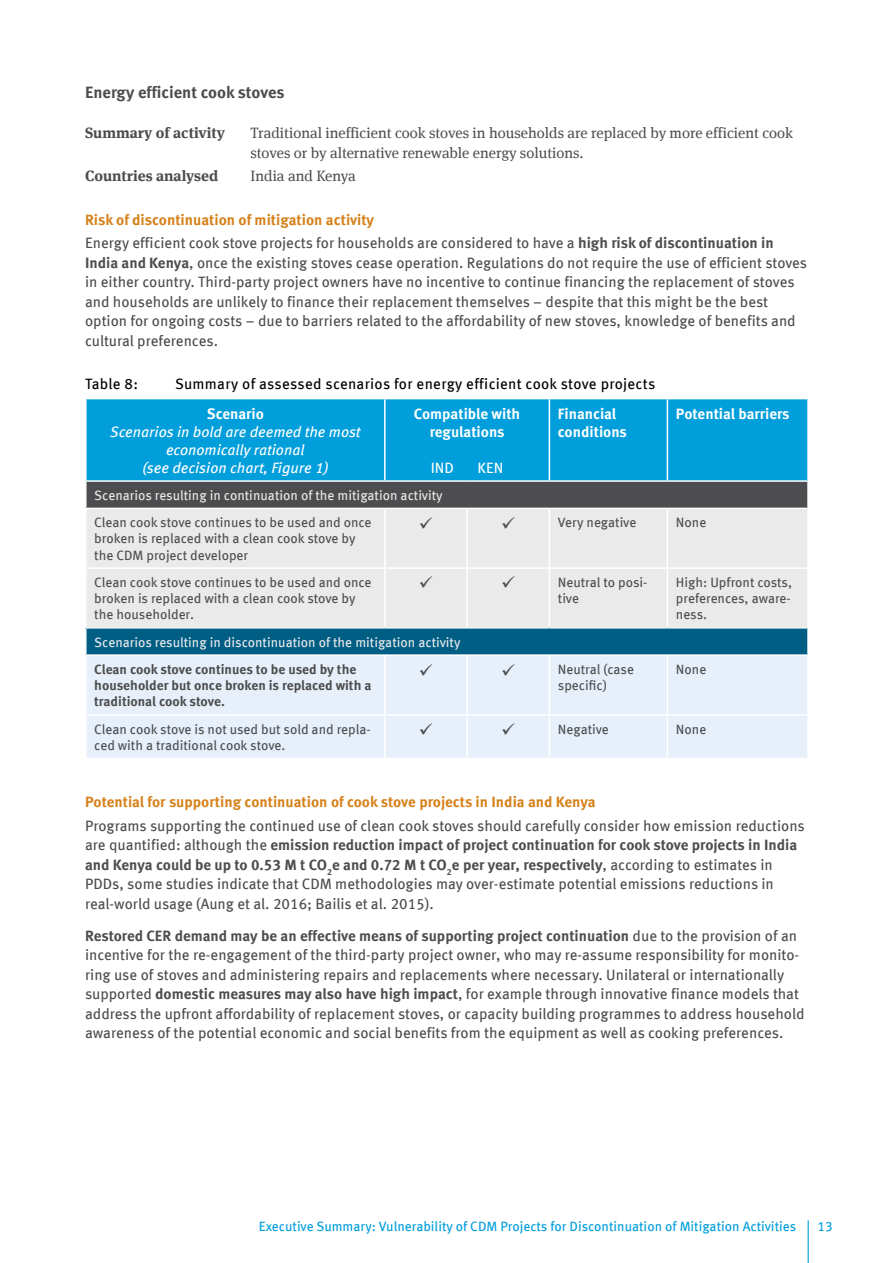
<style>
.page{position:relative;width:893px;height:1263px;background:#fff}
.page>*{position:absolute;margin:0;border:0;box-sizing:border-box;transform-origin:0 0}
.Überschrift_4{font:700 16.5px "Meta Offc";color:#4d4d4f}
.Fließtext{font:15px/19.5px "Meta Offc";color:#4d4d4f}
.Fließtext-2{font:15px/19.5px "Meta Serif Offc";color:#4d4d4f}
.Überschrift_5{font:700 15px "Meta Offc";color:#d68119}
.Tabellenkopf{font:italic 15px/18px "Meta Offc";color:#fff;text-align:center}
.Tabellenkopf-2{font:700 15px/18px "Meta Offc";color:#fff;text-align:center}
.t1{font:15px "Meta Offc";letter-spacing:.02em;color:#000}
.Fließtext-3{font:700 15px "Meta Serif Offc";color:#4d4d4f}
.Tabellenkopf-3{font:15px "Meta Offc";color:#fff}
.Tabelle{font:13.5px/16.2px "Meta Offc";color:#4d4d4f}
.Tabelle-2{font:13.5px "Meta Offc";color:#ebebec}
.Tabelle-3{font:700 13.5px/16.2px "Meta Offc";color:#4d4d4f}
.t2{font:13.5px "Meta Offc";color:#009edb}
.s1{font-weight:700}
</style>
<div class="page">
<hr style="left:808px;top:1220px;width:1px;height:43px;background:#009edb">
<div style="left:87px;top:399px;width:720px;height:81px;background:#009edb"></div>
<div style="left:86px;top:481px;width:722px;height:27px;background:#4d4d4f"></div>
<div style="left:87px;top:509px;width:720px;height:118px;background:#eaeaeb"></div>
<div style="left:86px;top:628px;width:722px;height:27px;background:#005e85"></div>
<div style="left:87px;top:656px;width:720px;height:102px;background:#e7f0fa"></div>
<hr style="left:384px;top:399px;width:2px;height:81px;background:#fff">
<hr style="left:549px;top:399px;width:1px;height:81px;background:#fff">
<hr style="left:667px;top:399px;width:1px;height:81px;background:#fff">
<hr style="left:85px;top:480px;width:300px;height:2px;background:#fff">
<hr style="left:85px;top:482px;width:2px;height:26px;background:#fff">
<hr style="left:385px;top:480px;width:82px;height:2px;background:#fff">
<hr style="left:467px;top:480px;width:82px;height:2px;background:#fff">
<hr style="left:549px;top:480px;width:118px;height:2px;background:#fff">
<hr style="left:667px;top:480px;width:142px;height:2px;background:#fff">
<hr style="left:807px;top:482px;width:2px;height:26px;background:#fff">
<hr style="left:384px;top:509px;width:2px;height:58px;background:#fff">
<hr style="left:466px;top:509px;width:2px;height:58px;background:#fff">
<hr style="left:549px;top:509px;width:1px;height:58px;background:#fff">
<hr style="left:667px;top:509px;width:1px;height:58px;background:#fff">
<hr style="left:85px;top:567px;width:300px;height:2px;background:#fff">
<hr style="left:385px;top:567px;width:82px;height:2px;background:#fff">
<hr style="left:384px;top:569px;width:2px;height:58px;background:#fff">
<hr style="left:467px;top:567px;width:82px;height:2px;background:#fff">
<hr style="left:466px;top:569px;width:2px;height:58px;background:#fff">
<hr style="left:549px;top:567px;width:118px;height:2px;background:#fff">
<hr style="left:549px;top:569px;width:1px;height:58px;background:#fff">
<hr style="left:667px;top:567px;width:142px;height:2px;background:#fff">
<hr style="left:667px;top:569px;width:1px;height:58px;background:#fff">
<hr style="left:85px;top:628px;width:2px;height:26px;background:#fff">
<hr style="left:807px;top:628px;width:2px;height:26px;background:#fff">
<hr style="left:85px;top:654px;width:300px;height:2px;background:#fff">
<hr style="left:385px;top:654px;width:82px;height:2px;background:#fff">
<hr style="left:384px;top:656px;width:2px;height:58px;background:#fff">
<hr style="left:467px;top:654px;width:82px;height:2px;background:#fff">
<hr style="left:466px;top:656px;width:2px;height:58px;background:#fff">
<hr style="left:549px;top:654px;width:118px;height:2px;background:#fff">
<hr style="left:549px;top:656px;width:1px;height:58px;background:#fff">
<hr style="left:667px;top:654px;width:142px;height:2px;background:#fff">
<hr style="left:667px;top:656px;width:1px;height:58px;background:#fff">
<hr style="left:85px;top:714px;width:300px;height:1px;background:#fff">
<hr style="left:385px;top:714px;width:82px;height:1px;background:#fff">
<hr style="left:384px;top:716px;width:2px;height:42px;background:#fff">
<hr style="left:467px;top:714px;width:82px;height:1px;background:#fff">
<hr style="left:466px;top:716px;width:2px;height:42px;background:#fff">
<hr style="left:549px;top:714px;width:118px;height:1px;background:#fff">
<hr style="left:549px;top:716px;width:1px;height:42px;background:#fff">
<hr style="left:667px;top:714px;width:142px;height:1px;background:#fff">
<hr style="left:667px;top:716px;width:1px;height:42px;background:#fff">
<svg style="left:420px;top:517px;width:12px;height:11px"></svg>
<svg style="left:502px;top:517px;width:13px;height:11px"></svg>
<svg style="left:420px;top:576px;width:12px;height:12px"></svg>
<svg style="left:502px;top:576px;width:13px;height:12px"></svg>
<svg style="left:420px;top:663px;width:12px;height:12px"></svg>
<svg style="left:502px;top:663px;width:13px;height:12px"></svg>
<svg style="left:420px;top:723px;width:12px;height:12px"></svg>
<svg style="left:502px;top:723px;width:13px;height:12px"></svg>
<h4 class="Überschrift_4" style="left:85px;top:82px;width:201px">Energy efficient cook stoves</h4>
<p class="Fließtext-3" style="left:85px;top:124px;width:141px">Summary of activity</p>
<p class="Fließtext-2" style="left:250px;top:123px;width:544px">Traditional inefficient cook stoves in households are replaced by more efficient cook stoves or by alternative renewable energy solutions.</p>
<p class="Fließtext-3" style="left:85px;top:167px;width:135px">Countries analysed</p>
<p class="Fließtext-2" style="left:250px;top:166px;width:107px">India and Kenya</p>
<h5 class="Überschrift_5" style="left:85px;top:210px;width:291px">Risk of discontinuation of mitigation activity</h5>
<p class="Fließtext" style="left:85px;top:234px;width:724px">Energy efficient cook stove projects for households are considered to have a <span class="s1">high risk of discontinuation in India and Kenya</span>, once the existing stoves cease operation. Regulations do not require the use of efficient stoves in either country. Third-party project owners have no incentive to continue financing the replacement of stoves and households are unlikely to finance their replacement themselves – despite that this might be the best option for ongoing costs – due to barriers related to the affordability of new stoves, knowledge of benefits and cultural preferences.</p>
<p class="t1" style="left:85px;top:375px;width:55px">Table 8:</p>
<p class="t1" style="left:175px;top:375px;width:482px">Summary of assessed scenarios for energy efficient cook stove projects</p>
<p class="Tabellenkopf-2" style="left:207px;top:405px;width:59px">Scenario</p>
<p class="Tabellenkopf" style="left:110px;top:423px;width:252px">Scenarios in bold are deemed the most economically rational<br>(see decision chart, Figure 1)</p>
<p class="Tabellenkopf-2" style="left:414px;top:405px;width:108px">Compatible with regulations</p>
<p class="Tabellenkopf-3" style="left:431px;top:458px;width:25px">IND</p>
<p class="Tabellenkopf-3" style="left:478px;top:458px;width:27px">KEN</p>
<p class="Tabellenkopf-2" style="left:558px;top:405px;width:71px;text-align:left">Financial conditions</p>
<p class="Tabellenkopf-2" style="left:676px;top:405px;width:115px">Potential barriers</p>
<p class="Tabelle-2" style="left:94px;top:487px;width:350px">Scenarios resulting in continuation of the mitigation activity</p>
<p class="Tabelle" style="left:94px;top:515px;width:279px">Clean cook stove continues to be used and once broken is replaced with a clean cook stove by the CDM project developer</p>
<p class="Tabelle" style="left:558px;top:515px;width:80px">Very negative</p>
<p class="Tabelle" style="left:676px;top:515px;width:32px">None</p>
<p class="Tabelle" style="left:94px;top:574px;width:279px">Clean cook stove continues to be used and once broken is replaced with a clean cook stove by the householder.</p>
<p class="Tabelle" style="left:558px;top:574px;width:91px">Neutral to posi&shy;tive</p>
<p class="Tabelle" style="left:676px;top:574px;width:118px;text-align:justify">High: Upfront costs, preferences, aware&shy;ness.</p>
<p class="Tabelle-2" style="left:94px;top:634px;width:368px">Scenarios resulting in discontinuation of the mitigation activity</p>
<p class="Tabelle-3" style="left:94px;top:661px;width:279px">Clean cook stove continues to be used by the householder but once broken is replaced with a traditional cook stove.</p>
<p class="Tabelle" style="left:558px;top:661px;width:78px">Neutral (case specific)</p>
<p class="Tabelle" style="left:676px;top:661px;width:32px">None</p>
<p class="Tabelle" style="left:94px;top:721px;width:278px">Clean cook stove is not used but sold and repla&shy;ced with a traditional cook stove.</p>
<p class="Tabelle" style="left:558px;top:721px;width:53px">Negative</p>
<p class="Tabelle" style="left:676px;top:721px;width:32px">None</p>
<h5 class="Überschrift_5" style="left:85px;top:793px;width:512px">Potential for supporting continuation of cook stove projects in India and Kenya</h5>
<p class="Fließtext" style="left:85px;top:816px;width:721px">Programs supporting the continued use of clean cook stoves should carefully consider how emission reductions are quantified: although the <span class="s1">emission reduction impact of project continuation for cook stove projects in India and Kenya could be up to 0.53 M t CO</span><sub>2</sub><span class="s1">e and 0.72 M t CO</span><sub>2</sub><span class="s1">e per year, respectively</span>, according to estimates in PDDs, some studies indicate that CDM methodologies may over-estimate potential emissions reductions in real-world usage (Aung et al. 2016; Bailis et al. 2015).</p>
<p class="Fließtext" style="left:85px;top:926px;width:721px"><span class="s1">Restored CER demand may be an effective means of supporting project continuation</span> due to the provision of an incentive for the re-engagement of the third-party project owner, who may re-assume responsibility for monito&shy;ring use of stoves and administering repairs and replacements where necessary. Unilateral or internationally supported <span class="s1">domestic measures may also have high impact</span>, for example through innovative finance models that address the upfront affordability of replacement stoves, or capacity building programmes to address household awareness of the potential economic and social benefits from the equipment as well as cooking preferences.</p>
<p class="t2" style="left:259px;top:1218px;width:539px">Executive Summary: Vulnerability of CDM Projects for Discontinuation of Mitigation Activities</p>
<p class="t2" style="left:817px;top:1218px;width:17px">13</p>
</div>
